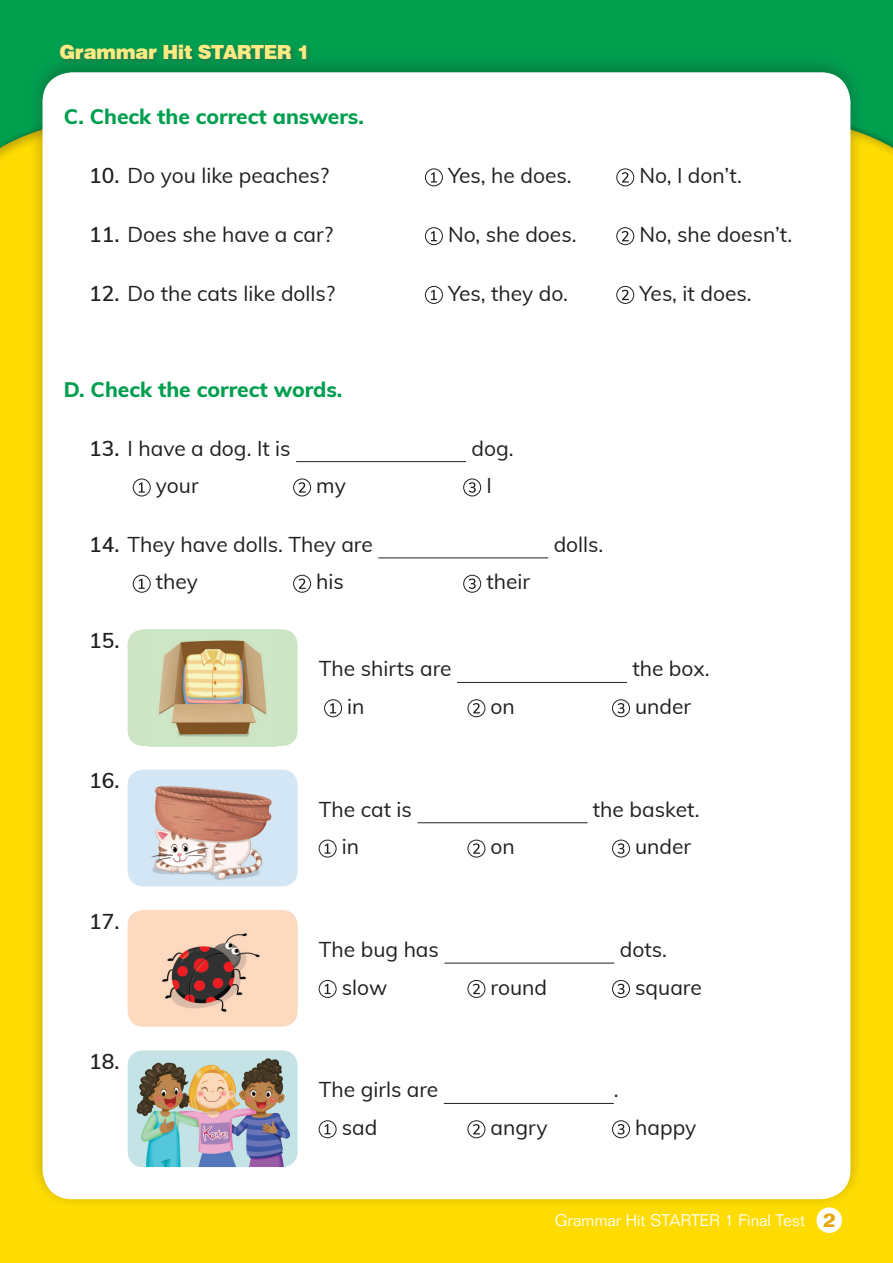
<style>
.page{position:relative;width:893px;height:1263px;background:#ffdc01}
.page>*{position:absolute;margin:0;border:0;box-sizing:border-box;transform-origin:0 0}
.t1{font:21px "Muli";color:#231f20}
.t2{font:800 21px "Muli";color:#009f4f}
.t3{font:600 21px "Muli";color:#231f20}
.t4{font:900 19.5px "Swiss 721 BT";letter-spacing:-.025em;color:#ffeb82}
.t5{font:300 16.5px "Folio Std";color:#fff}
.s1{font-weight:600}
.s2{font-weight:700;font-size:19.5px;color:#e5a710}
</style>
<div class="page">
<div style="left:0;top:0;width:893px;height:215px;background:#231f20;opacity:.2"></div>
<div style="left:28px;top:54px;width:837px;height:1155px;background:#231f20;opacity:.3"></div>
<div style="left:43px;top:72px;width:807px;height:1127px;background:#fff;border-radius:30px"></div>
<hr style="left:296px;top:461px;width:170px;height:1px;background:#231f20">
<hr style="left:378px;top:557px;width:170px;height:1px;background:#231f20">
<svg style="left:425px;top:169px;width:17px;height:17px"></svg>
<div style="left:425px;top:169px;width:18px;height:17px;border:1px solid #231f20;border-radius:50%"></div>
<svg style="left:431px;top:172px;width:6px;height:10px"></svg>
<div style="left:617px;top:169px;width:17px;height:17px;border:1px solid #231f20;border-radius:50%"></div>
<svg style="left:622px;top:172px;width:7px;height:11px"></svg>
<svg style="left:425px;top:228px;width:17px;height:17px"></svg>
<div style="left:425px;top:227px;width:18px;height:18px;border:1px solid #231f20;border-radius:50%"></div>
<svg style="left:431px;top:231px;width:6px;height:10px"></svg>
<svg style="left:617px;top:228px;width:17px;height:17px"></svg>
<div style="left:617px;top:227px;width:17px;height:18px;border:1px solid #231f20;border-radius:50%"></div>
<svg style="left:622px;top:231px;width:7px;height:10px"></svg>
<svg style="left:425px;top:286px;width:17px;height:17px"></svg>
<div style="left:425px;top:286px;width:18px;height:18px;border:1px solid #231f20;border-radius:50%"></div>
<svg style="left:431px;top:290px;width:6px;height:10px"></svg>
<svg style="left:617px;top:286px;width:17px;height:17px"></svg>
<div style="left:617px;top:286px;width:17px;height:18px;border:1px solid #231f20;border-radius:50%"></div>
<svg style="left:622px;top:290px;width:7px;height:10px"></svg>
<div style="left:133px;top:479px;width:17px;height:17px;border:1px solid #231f20;border-radius:50%"></div>
<svg style="left:139px;top:482px;width:6px;height:11px"></svg>
<svg style="left:294px;top:479px;width:17px;height:17px"></svg>
<div style="left:293px;top:479px;width:18px;height:17px;border:1px solid #231f20;border-radius:50%"></div>
<svg style="left:299px;top:482px;width:7px;height:11px"></svg>
<div style="left:463px;top:479px;width:18px;height:17px;border:1px solid #231f20;border-radius:50%"></div>
<svg style="left:469px;top:482px;width:7px;height:11px"></svg>
<svg style="left:133px;top:575px;width:17px;height:17px"></svg>
<div style="left:133px;top:575px;width:17px;height:17px;border:1px solid #231f20;border-radius:50%"></div>
<svg style="left:139px;top:579px;width:6px;height:10px"></svg>
<svg style="left:294px;top:575px;width:17px;height:17px"></svg>
<div style="left:293px;top:575px;width:18px;height:17px;border:1px solid #231f20;border-radius:50%"></div>
<svg style="left:299px;top:578px;width:7px;height:11px"></svg>
<svg style="left:464px;top:575px;width:17px;height:17px"></svg>
<div style="left:463px;top:575px;width:18px;height:17px;border:1px solid #231f20;border-radius:50%"></div>
<svg style="left:469px;top:578px;width:7px;height:11px"></svg>
<div style="left:57px;top:42px;width:255px;height:23px;background:#663c4c;opacity:.4"></div>
<div style="left:816px;top:1207px;width:26px;height:26px;background:#fff;border-radius:50%"></div>
<hr style="left:457px;top:682px;width:170px;height:1px;background:#231f20">
<svg style="left:325px;top:700px;width:17px;height:17px"></svg>
<div style="left:324px;top:699px;width:18px;height:18px;border:1px solid #231f20;border-radius:50%"></div>
<svg style="left:330px;top:703px;width:6px;height:10px"></svg>
<svg style="left:468px;top:700px;width:17px;height:17px"></svg>
<div style="left:468px;top:699px;width:17px;height:18px;border:1px solid #231f20;border-radius:50%"></div>
<svg style="left:473px;top:703px;width:7px;height:10px"></svg>
<svg style="left:612px;top:700px;width:17px;height:17px"></svg>
<div style="left:612px;top:699px;width:18px;height:18px;border:1px solid #231f20;border-radius:50%"></div>
<svg style="left:617px;top:703px;width:7px;height:10px"></svg>
<hr style="left:417px;top:822px;width:170px;height:1px;background:#231f20">
<svg style="left:319px;top:840px;width:17px;height:17px"></svg>
<div style="left:319px;top:840px;width:17px;height:17px;border:1px solid #231f20;border-radius:50%"></div>
<svg style="left:325px;top:843px;width:6px;height:11px"></svg>
<div style="left:468px;top:840px;width:17px;height:17px;border:1px solid #231f20;border-radius:50%"></div>
<svg style="left:473px;top:843px;width:7px;height:11px"></svg>
<svg style="left:612px;top:840px;width:17px;height:17px"></svg>
<div style="left:612px;top:840px;width:18px;height:17px;border:1px solid #231f20;border-radius:50%"></div>
<svg style="left:617px;top:843px;width:7px;height:11px"></svg>
<hr style="left:444px;top:963px;width:170px;height:1px;background:#231f20">
<svg style="left:319px;top:980px;width:17px;height:17px"></svg>
<div style="left:319px;top:980px;width:17px;height:18px;border:1px solid #231f20;border-radius:50%"></div>
<svg style="left:325px;top:984px;width:6px;height:10px"></svg>
<svg style="left:468px;top:980px;width:17px;height:17px"></svg>
<div style="left:468px;top:980px;width:17px;height:18px;border:1px solid #231f20;border-radius:50%"></div>
<svg style="left:473px;top:984px;width:7px;height:10px"></svg>
<svg style="left:612px;top:980px;width:17px;height:17px"></svg>
<div style="left:612px;top:980px;width:18px;height:18px;border:1px solid #231f20;border-radius:50%"></div>
<svg style="left:617px;top:984px;width:7px;height:10px"></svg>
<hr style="left:444px;top:1103px;width:170px;height:1px;background:#231f20">
<svg style="left:319px;top:1121px;width:17px;height:17px"></svg>
<div style="left:319px;top:1120px;width:17px;height:18px;border:1px solid #231f20;border-radius:50%"></div>
<svg style="left:325px;top:1124px;width:6px;height:10px"></svg>
<svg style="left:468px;top:1121px;width:17px;height:17px"></svg>
<div style="left:468px;top:1120px;width:17px;height:18px;border:1px solid #231f20;border-radius:50%"></div>
<svg style="left:473px;top:1124px;width:7px;height:10px"></svg>
<svg style="left:612px;top:1121px;width:17px;height:17px"></svg>
<div style="left:612px;top:1120px;width:18px;height:18px;border:1px solid #231f20;border-radius:50%"></div>
<svg style="left:617px;top:1124px;width:7px;height:10px"></svg>
<div style="left:128px;top:629px;width:170px;height:117px;background:#cde5c4;border-radius:16px"></div>
<img style="left:159px;top:640px;width:108px;height:97px">
<img style="left:128px;top:770px;width:170px;height:116px">
<img style="left:128px;top:910px;width:170px;height:117px">
<div style="left:128px;top:1050px;width:170px;height:117px;background:#c5e3e6;border-radius:16px"></div>
<img style="left:134px;top:1058px;width:158px;height:109px">
<p class="t4" style="left:60px;top:41px;width:252px">Grammar Hit STARTER 1</p>
<p class="t2" style="left:64px;top:101px;width:302px">C. Check the correct answers.</p>
<p class="t1" style="left:89px;top:160px;width:241px"><span class="s1">10.</span> Do you like peaches?</p>
<p class="t1" style="left:448px;top:160px;width:125px">Yes, he does.</p>
<p class="t1" style="left:639px;top:160px;width:104px">No, I don’t.</p>
<p class="t1" style="left:89px;top:219px;width:245px"><span class="s1">11.</span> Does she have a car?</p>
<p class="t1" style="left:448px;top:219px;width:130px">No, she does.</p>
<p class="t1" style="left:639px;top:219px;width:154px">No, she doesn’t.</p>
<p class="t1" style="left:89px;top:278px;width:247px"><span class="s1">12.</span> Do the cats like dolls?</p>
<p class="t1" style="left:448px;top:278px;width:121px">Yes, they do.</p>
<p class="t1" style="left:639px;top:278px;width:114px">Yes, it does.</p>
<p class="t2" style="left:64px;top:374px;width:280px">D. Check the correct words.</p>
<p class="t1" style="left:89px;top:433px;width:203px"><span class="s1">13.</span> I have a dog. It is</p>
<p class="t1" style="left:472px;top:433px;width:44px">dog.</p>
<p class="t1" style="left:156px;top:470px;width:44px">your</p>
<p class="t1" style="left:316px;top:470px;width:31px">my</p>
<p class="t1" style="left:486px;top:470px;width:7px">I</p>
<p class="t1" style="left:89px;top:529px;width:285px"><span class="s1">14.</span> They have dolls. They are</p>
<p class="t1" style="left:554px;top:529px;width:51px">dolls.</p>
<p class="t1" style="left:156px;top:566px;width:44px">they</p>
<p class="t1" style="left:316px;top:566px;width:29px">his</p>
<p class="t1" style="left:486px;top:566px;width:45px">their</p>
<p class="t3" style="left:89px;top:625px;width:32px">15.</p>
<p class="t3" style="left:89px;top:766px;width:32px">16.</p>
<p class="t3" style="left:89px;top:906px;width:32px">17.</p>
<p class="t3" style="left:89px;top:1046px;width:32px">18.</p>
<p class="t1" style="left:319px;top:653px;width:134px">The shirts are</p>
<p class="t1" style="left:632px;top:653px;width:79px">the box.</p>
<p class="t1" style="left:347px;top:691px;width:19px">in</p>
<p class="t1" style="left:491px;top:691px;width:26px">on</p>
<p class="t1" style="left:635px;top:691px;width:58px">under</p>
<p class="t1" style="left:319px;top:794px;width:95px">The cat is</p>
<p class="t1" style="left:593px;top:794px;width:108px">the basket.</p>
<p class="t1" style="left:342px;top:831px;width:19px">in</p>
<p class="t1" style="left:491px;top:831px;width:26px">on</p>
<p class="t1" style="left:635px;top:831px;width:58px">under</p>
<p class="t1" style="left:319px;top:934px;width:122px">The bug has</p>
<p class="t1" style="left:620px;top:934px;width:49px">dots.</p>
<p class="t1" style="left:342px;top:972px;width:47px">slow</p>
<p class="t1" style="left:491px;top:972px;width:58px">round</p>
<p class="t1" style="left:635px;top:972px;width:68px">square</p>
<p class="t1" style="left:319px;top:1074px;width:121px">The girls are</p>
<p class="t1" style="left:614px;top:1074px;width:6px">.</p>
<p class="t1" style="left:342px;top:1112px;width:37px">sad</p>
<p class="t1" style="left:491px;top:1112px;width:58px">angry</p>
<p class="t1" style="left:635px;top:1112px;width:63px">happy</p>
<p class="t5" style="left:555px;top:1211px;width:282px">Grammar Hit STARTER 1 Final Test <span class="s2">2</span></p>
</div>
